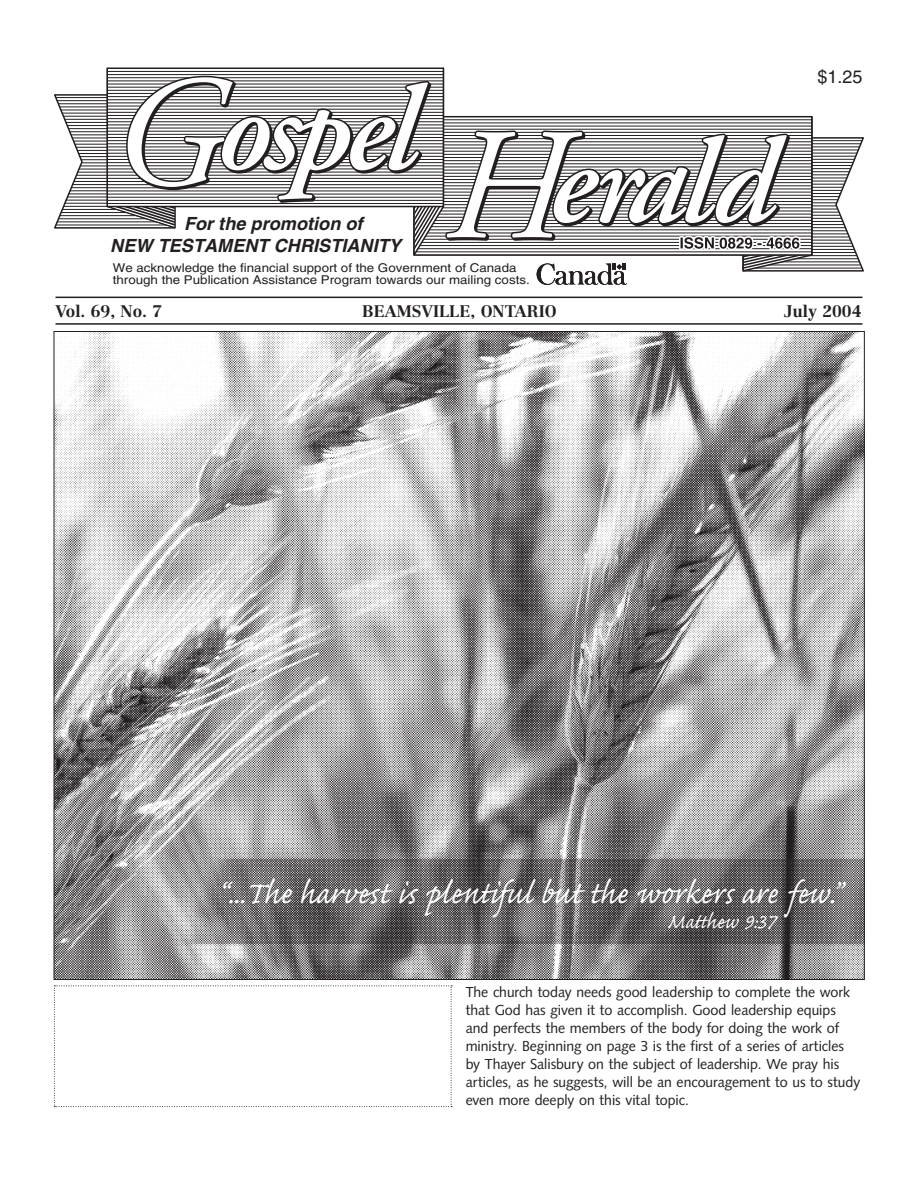
<style>
.page{position:relative;width:918px;height:1188px;background:#fff}
.page>*{position:absolute;margin:0;border:0;box-sizing:border-box;transform-origin:0 0}
.t1{font:40.65px "Caflisch Script Pro";color:#fff;scale:.95 1}
.t2{font:26.55px "Caflisch Script Pro";color:#fff;scale:.95 1}
.t3{font:italic 700 18.15px/21.9px "Helvetica";color:#231f20}
.t4{font:18px "Helvetica";color:#231f20}
.t5{font:700 16.5px "Centennial";color:#231f20}
.t6{font:15px/18px "Syntax D";color:#231f20}
.t7{font:12.15px/12.9px "Helvetica";color:#231f20;scale:1.1 1}
</style>
<div class="page">
<hr style="left:56px;top:297px;width:806px;height:1px;background:#231f20">
<hr style="left:56px;top:323px;width:806px;height:2px;background:#231f20">
<svg style="left:54px;top:986px;width:398px;height:121px"></svg>
<svg style="left:54px;top:68px;width:810px;height:217px"></svg>
<img style="left:56px;top:333px;width:807px;height:645px">
<p class="t3" style="left:110px;top:215px;width:292px;text-indent:74px">For the promotion of<br>NEW TESTAMENT CHRISTIANITY</p>
<p class="t7" style="left:113px;top:262px;width:380px">We acknowledge the financial support of the Government of Canada through the Publication Assistance Program towards our mailing costs.</p>
<p class="t4" style="left:817px;top:70px;width:47px">$1.25</p>
<p class="t5" style="left:56px;top:304px;width:108px">Vol. 69, No. 7</p>
<p class="t5" style="left:362px;top:304px;width:196px">BEAMSVILLE, ONTARIO</p>
<p class="t5" style="left:784px;top:304px;width:79px">July 2004</p>
<h1 class="t1" style="left:218px;top:865px;width:657px">“...The harvest is plentiful but the workers are few.”</h1>
<h2 class="t2" style="left:667px;top:903px;width:116px">Matthew 9:37</h2>
<p class="t6" style="left:466px;top:984px;width:396px">The church today needs good leadership to complete the work that God has given it to accomplish. Good leadership equips and perfects the members of the body for doing the work of ministry. Beginning on page 3 is the first of a series of articles by Thayer Salisbury on the subject of leadership. We pray his articles, as he suggests, will be an encouragement to us to study even more deeply on this vital topic.</p>
</div>
